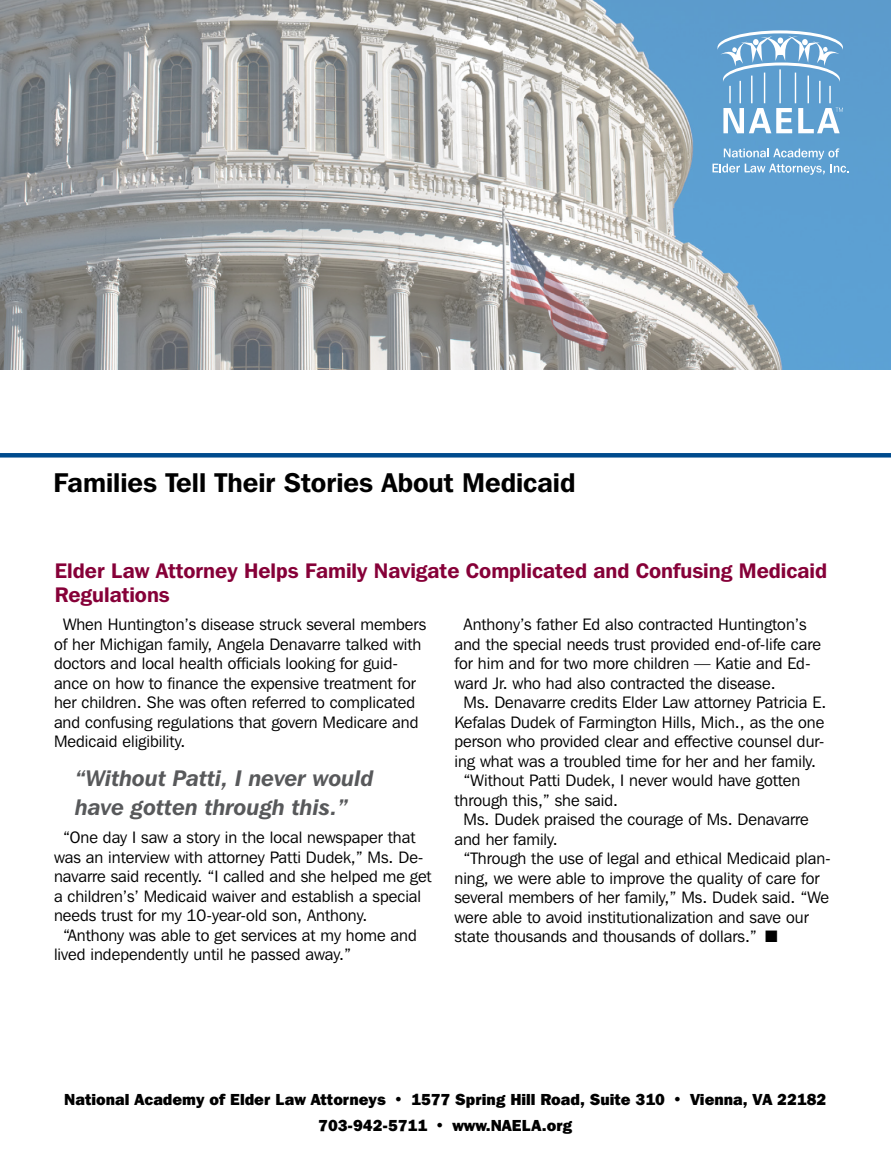
<style>
.page{position:relative;width:891px;height:1175px;background:#fff}
.page>*{position:absolute;margin:0;border:0;box-sizing:border-box;transform-origin:0 0}
.sidebarhead{font:600 27px "Franklin Gothic IT Cby BT";color:#000}
.pullquote{font:italic 600 22.5px/28.5px "Franklin Gothic IT Cby BT";color:#58595b}
.sidebarsubhead{font:600 21px/24px "Franklin Gothic IT Cby BT";color:#860038}
.sidebarbody{font:16.5px/19.5px "Franklin Gothic IT Cby BT";color:#000}
.t1{font:800 15.9px "Franklin Gothic IT Cby BT";color:#000}
</style>
<div class="page">
<img style="left:0;top:0;width:891px;height:369px">
<svg style="left:718px;top:30px;width:125px;height:103px"></svg>
<svg style="left:713px;top:148px;width:136px;height:27px"></svg>
<hr style="left:0;top:453px;width:891px;height:4px;background:#004b8d">
<p class="sidebarhead" style="left:54px;top:465px;width:523px">Families Tell Their Stories About Medicaid</p>
<p class="sidebarsubhead" style="left:55px;top:558px;width:774px">Elder Law Attorney Helps Family Navigate Complicated and Confusing Medicaid<br>Regulations</p>
<p class="sidebarbody" style="left:54px;top:614px;width:374px;text-indent:9px">When Huntington’s disease struck several members of her Michigan family, Angela Denavarre talked with doctors and local health officials looking for guid&shy;ance on how to finance the expensive treatment for her children. She was often referred to complicated and confusing regulations that govern Medicare and Medicaid eligibility.</p>
<p class="pullquote" style="left:75px;top:764px;width:300px">“Without Patti, I never would have gotten through this.”</p>
<p class="sidebarbody" style="left:54px;top:827px;width:379px;text-indent:9px">“One day I saw a story in the local newspaper that was an interview with attorney Patti Dudek,” Ms. De&shy;navarre said recently. “I called and she helped me get a children’s’ Medicaid waiver and establish a special needs trust for my 10-year-old son, Anthony.</p>
<p class="sidebarbody" style="left:54px;top:925px;width:364px;text-indent:9px">“Anthony was able to get services at my home and lived independently until he passed away.”</p>
<p class="sidebarbody" style="left:454px;top:614px;width:368px;text-indent:9px">Anthony’s father Ed also contracted Huntington’s and the special needs trust provided end-of-life care for him and for two more children — Katie and Ed&shy;ward Jr. who had also contracted the disease.</p>
<p class="sidebarbody" style="left:454px;top:692px;width:373px;text-align:justify;text-indent:9px">Ms. Denavarre credits Elder Law attorney Patricia E.<br>Kefalas Dudek of Farmington Hills, Mich., as the one person who provided clear and effective counsel dur&shy;ing what was a troubled time for her and her family.</p>
<p class="sidebarbody" style="left:454px;top:770px;width:347px;text-indent:9px">“Without Patti Dudek, I never would have gotten through this,” she said.</p>
<p class="sidebarbody" style="left:454px;top:809px;width:356px;text-indent:9px">Ms. Dudek praised the courage of Ms. Denavarre and her family.</p>
<p class="sidebarbody" style="left:454px;top:848px;width:378px;text-indent:9px">“Through the use of legal and ethical Medicaid plan&shy;ning, we were able to improve the quality of care for several members of her family,” Ms. Dudek said. “We were able to avoid institutionalization and save our state thousands and thousands of dollars.” ■</p>
<p class="t1" style="left:64px;top:1089px;width:763px">National Academy of Elder Law Attorneys • 1577 Spring Hill Road, Suite 310 • Vienna, VA 22182</p>
<p class="t1" style="left:318px;top:1114px;width:256px">703-942-5711 • www.NAELA.org</p>
</div>
